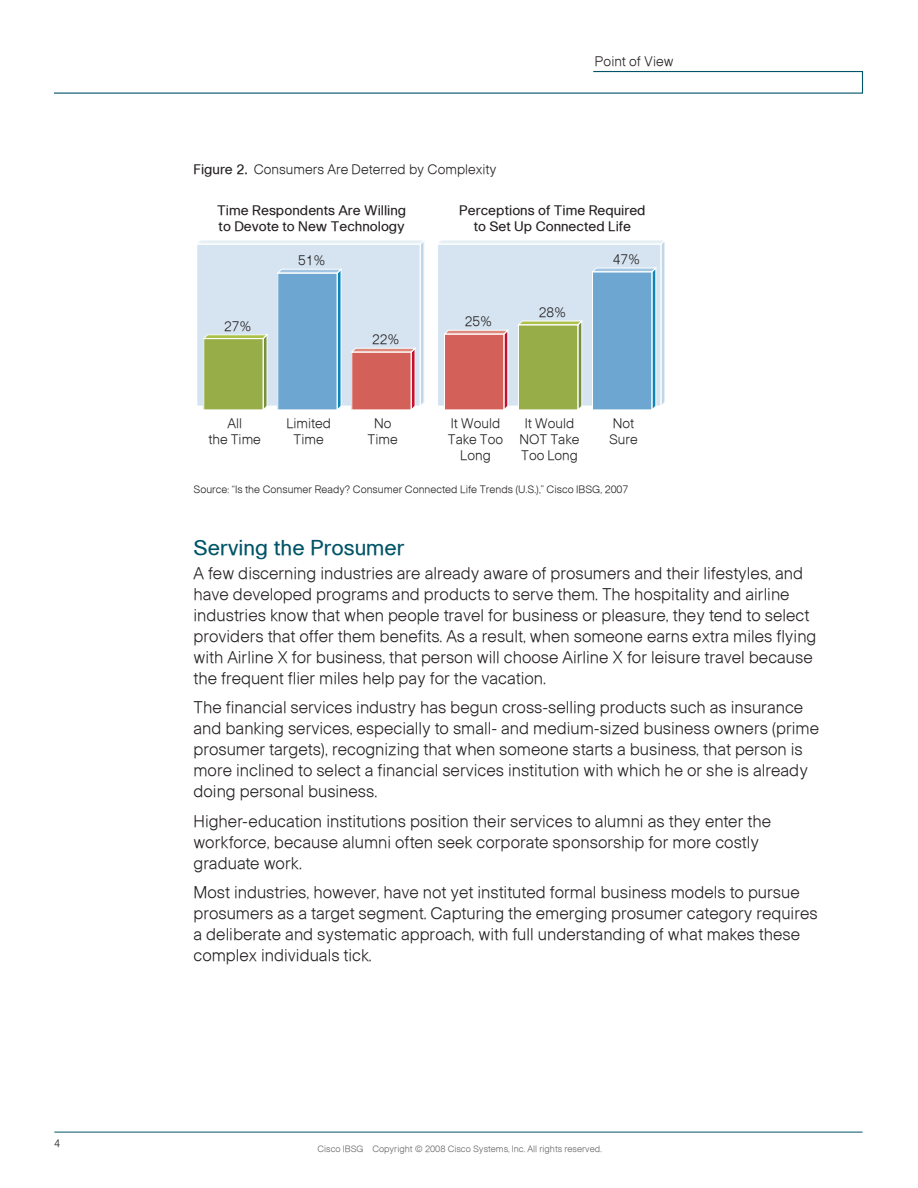
<style>
.page{position:relative;width:918px;height:1188px;background:#fff}
.page>*{position:absolute;margin:0;border:0;box-sizing:border-box;transform-origin:0 0}
.Subhead1{font:21px "Ciscoregular";color:#005467}
.Body{font:16.5px/21px "Ciscolight";color:#231f20}
.Figure_title{font:13.5px/16.2px "Ciscolight";color:#231f20;text-align:center}
.t1{font:13.5px/16.2px "Ciscoregular";color:#231f20}
.Document_Description{font:13.5px "Ciscolight";color:#231f20}
.Source{font:10.5px "Ciscolight";color:#231f20}
.t2{font:9px "Ciscolight";color:#636366}
.s1{font-family:"Ciscoregular"}
</style>
<div class="page">
<hr style="left:54px;top:1132px;width:809px;height:1px;background:#005467">
<svg style="left:54px;top:71px;width:810px;height:23px"></svg>
<svg style="left:197px;top:240px;width:227px;height:170px;background:#b9c5c8"></svg>
<svg style="left:438px;top:240px;width:227px;height:170px;background:#b8c0c1"></svg>
<p class="Source" style="left:54px;top:1137px;width:7px">4</p>
<p class="Figure_title" style="left:194px;top:161px;width:305px"><span class="s1">Figure 2.</span> Consumers Are Deterred by Complexity</p>
<p class="Document_Description" style="left:595px;top:53px;width:80px">Point of View</p>
<p class="t1" style="left:217px;top:202px;width:190px">Time Respondents Are Willing to Devote to New Technology</p>
<p class="t1" style="left:459px;top:202px;width:188px;text-align:center">Perceptions of Time Required to Set Up Connected Life</p>
<p class="Figure_title" style="left:298px;top:252px;width:29px">51%</p>
<p class="Figure_title" style="left:613px;top:251px;width:29px">47%</p>
<p class="Figure_title" style="left:224px;top:318px;width:29px">27%</p>
<p class="Figure_title" style="left:465px;top:313px;width:29px">25%</p>
<p class="Figure_title" style="left:539px;top:304px;width:29px">28%</p>
<p class="Figure_title" style="left:372px;top:331px;width:29px">22%</p>
<p class="Figure_title" style="left:209px;top:415px;width:54px">All<br>the Time</p>
<p class="Figure_title" style="left:286px;top:415px;width:46px">Limited<br>Time</p>
<p class="Figure_title" style="left:368px;top:415px;width:32px">No<br>Time</p>
<p class="Figure_title" style="left:448px;top:415px;width:57px">It Would<br>Take Too<br>Long</p>
<p class="Figure_title" style="left:520px;top:415px;width:61px">It Would<br>NOT Take<br>Too Long</p>
<p class="Figure_title" style="left:609px;top:415px;width:30px;text-align:left">Not<br>Sure</p>
<p class="Source" style="left:194px;top:483px;width:437px">Source: “Is the Consumer Ready? Consumer Connected Life Trends (U.S.),” Cisco IBSG, 2007</p>
<p class="Subhead1" style="left:194px;top:536px;width:212px">Serving the Prosumer</p>
<p class="Body" style="left:194px;top:562px;width:624px">A few discerning industries are already aware of prosumers and their lifestyles, and have developed programs and products to serve them. The hospitality and airline industries know that when people travel for business or pleasure, they tend to select providers that offer them benefits. As a result, when someone earns extra miles flying with Airline X for business, that person will choose Airline X for leisure travel because the frequent flier miles help pay for the vacation.</p>
<p class="Body" style="left:194px;top:696px;width:627px">The financial services industry has begun cross-selling products such as insurance and banking services, especially to small- and medium-sized business owners (prime prosumer targets), recognizing that when someone starts a business, that person is more inclined to select a financial services institution with which he or she is already doing personal business.</p>
<p class="Body" style="left:194px;top:810px;width:579px">Higher-education institutions position their services to alumni as they enter the workforce, because alumni often seek corporate sponsorship for more costly graduate work.</p>
<p class="Body" style="left:194px;top:882px;width:626px">Most industries, however, have not yet instituted formal business models to pursue prosumers as a target segment. Capturing the emerging prosumer category requires a deliberate and systematic approach, with full understanding of what makes these complex individuals tick.</p>
<p class="t2" style="left:318px;top:1143px;width:286px">Cisco IBSG Copyright © 2008 Cisco Systems, Inc. All rights reserved.</p>
</div>
